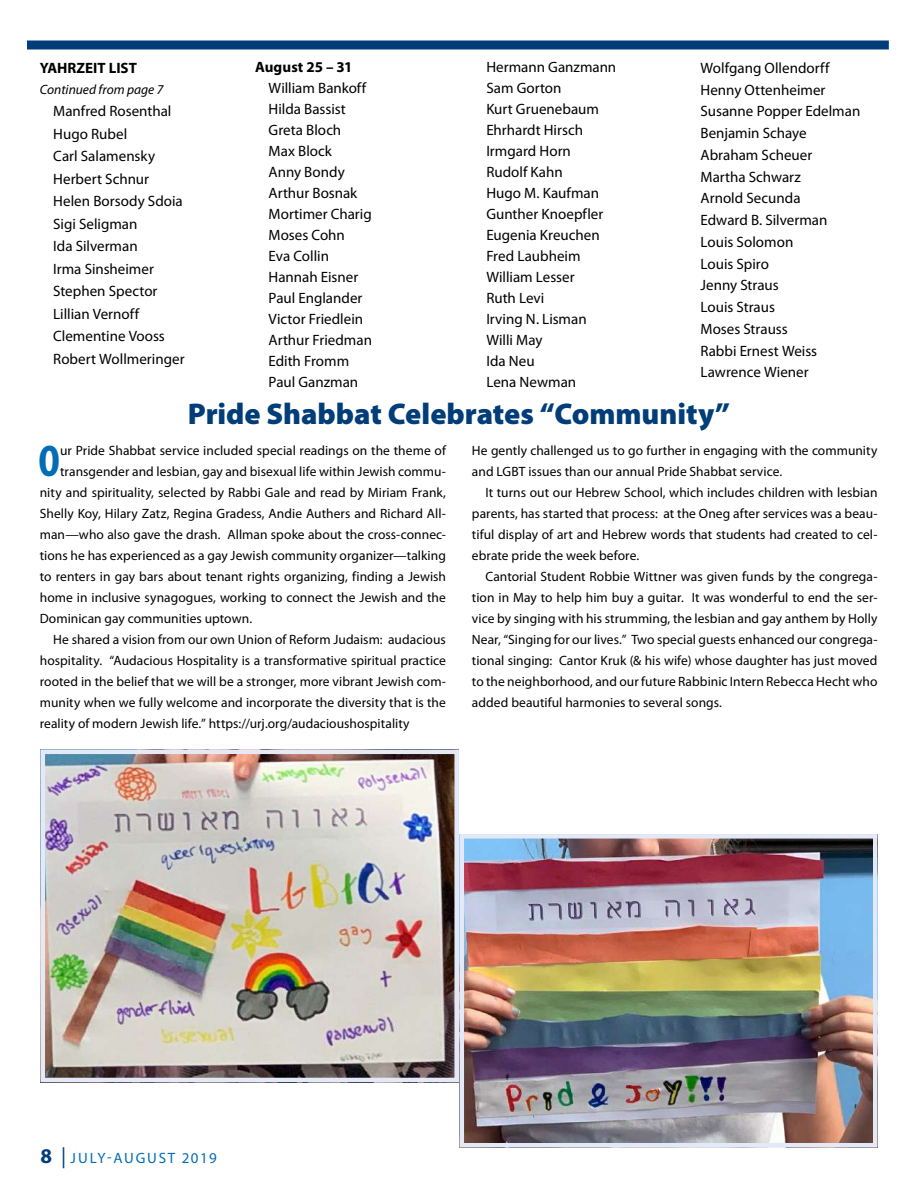
<style>
.page{position:relative;width:918px;height:1188px;background:#fff}
.page>*{position:absolute;margin:0;border:0;box-sizing:border-box;transform-origin:0 0}
.t1{font:700 condensed 44.7px "Myriad Pro";color:#036cb6}
.t2{font:900 30px "Myriad Pro";color:#003d79}
.t3{font:15px/21px "Myriad Pro";color:#000}
.t4{font:700 15px "Myriad Pro";color:#000}
.t5{font:15px "Myriad Pro";color:#036cb6}
.t6{font:13.5px/21px "Myriad Pro";letter-spacing:.005em;color:#000;text-align:justify}
.t7{font:italic 13.5px "Myriad Pro";color:#000}
.s1{font-weight:700;font-size:21px;color:#003d79}
.s2{font-size:21px;color:#003d79}
.s3{font-size:14.7px}
</style>
<div class="page">
<div style="left:27px;top:40px;width:862px;height:10px;background:#003d79"></div>
<img style="left:46px;top:756px;width:407px;height:320px">
<div style="left:40px;top:750px;width:419px;height:332px;border:5px solid #e3e9f6"></div>
<img style="left:465px;top:839px;width:408px;height:304px">
<div style="left:460px;top:834px;width:418px;height:314px;border:4px solid #e3e9f6"></div>
<p class="t4" style="left:40px;top:58px;width:99px">YAHRZEIT LIST</p>
<p class="t7" style="left:40px;top:81px;width:125px">Continued from page 7</p>
<p class="t3" style="left:53px;top:100px;width:133px;line-height:22.5px">Manfred Rosenthal<br>Hugo Rubel<br>Carl Salamensky<br>Herbert Schnur<br>Helen Borsody Sdoia<br>Sigi Seligman<br>Ida Silverman<br>Irma Sinsheimer<br>Stephen Spector<br>Lillian Vernoff<br>Clementine Vooss<br>Robert Wollmeringer</p>
<p class="t4" style="left:255px;top:57px;width:99px">August 25 – 31</p>
<p class="t3" style="left:269px;top:77px;width:105px">William Bankoff<br>Hilda Bassist<br>Greta Bloch<br>Max Block<br>Anny Bondy<br>Arthur Bosnak<br>Mortimer Charig<br>Moses Cohn<br>Eva Collin<br>Hannah Eisner<br>Paul Englander<br>Victor Friedlein<br>Arthur Friedman<br>Edith Fromm<br>Paul Ganzman</p>
<p class="t3" style="left:486px;top:57px;width:131px">Hermann Ganzmann<br>Sam Gorton<br>Kurt Gruenebaum<br>Ehrhardt Hirsch<br>Irmgard Horn<br>Rudolf Kahn<br>Hugo M. Kaufman<br>Gunther Knoepfler<br>Eugenia Kreuchen<br>Fred Laubheim<br>William Lesser<br>Ruth Levi<br>Irving N. Lisman<br>Willi May<br>Ida Neu<br>Lena Newman</p>
<p class="t3" style="left:701px;top:57px;width:161px;line-height:21.8px">Wolfgang Ollendorff<br>Henny Ottenheimer<br>Susanne Popper Edelman<br>Benjamin Schaye<br>Abraham Scheuer<br>Martha Schwarz<br>Arnold Secunda<br>Edward B. Silverman<br>Louis Solomon<br>Louis Spiro<br>Jenny Straus<br>Louis Straus<br>Moses Strauss<br>Rabbi Ernest Weiss<br>Lawrence Wiener</p>
<h2 class="t2" style="left:188px;top:397px;width:544px">Pride Shabbat Celebrates “Community”</h2>
<h1 class="t1" style="left:39px;top:433px;width:23px">O</h1>
<p class="t6" style="left:60px;top:440px;width:387px">ur Pride Shabbat service included special readings on the theme of</p>
<p class="t6" style="left:60px;top:461px;width:387px">transgender and lesbian, gay and bisexual life within Jewish commu-</p>
<p class="t6" style="left:40px;top:482px;width:408px">nity and spirituality, selected by Rabbi Gale and read by Miriam Frank,</p>
<p class="t6" style="left:40px;top:503px;width:408px">Shelly Koy, Hilary Zatz, Regina Gradess, Andie Authers and Richard All-</p>
<p class="t6" style="left:40px;top:524px;width:408px">man—who also gave the drash. Allman spoke about the cross-connec-</p>
<p class="t6" style="left:40px;top:545px;width:408px">tions he has experienced as a gay Jewish community organizer—talking</p>
<p class="t6" style="left:40px;top:566px;width:408px">to renters in gay bars about tenant rights organizing, finding a Jewish</p>
<p class="t6" style="left:40px;top:587px;width:408px">home in inclusive synagogues, working to connect the Jewish and the</p>
<p class="t6" style="left:40px;top:608px;width:214px">Dominican gay communities uptown.</p>
<p class="t6" style="left:53px;top:629px;width:394px">He shared a vision from our own Union of Reform Judaism: audacious</p>
<p class="t6" style="left:40px;top:650px;width:408px">hospitality. “Audacious Hospitality is a transformative spiritual practice</p>
<p class="t6" style="left:40px;top:671px;width:408px">rooted in the belief that we will be a stronger, more vibrant Jewish com-</p>
<p class="t6" style="left:40px;top:692px;width:408px">munity when we fully welcome and incorporate the diversity that is the</p>
<p class="t6" style="left:40px;top:713px;width:371px">reality of modern Jewish life.” https://urj.org/audacioushospitality</p>
<p class="t6" style="left:472px;top:440px;width:407px">He gently challenged us to go further in engaging with the community and LGBT issues than our annual Pride Shabbat service.</p>
<p class="t6" style="left:472px;top:482px;width:407px;text-indent:14px">It turns out our Hebrew School, which includes children with lesbian parents, has started that process: at the Oneg after services was a beau&shy;tiful display of art and Hebrew words that students had created to cel&shy;ebrate pride the week before.</p>
<p class="t6" style="left:472px;top:566px;width:407px;text-indent:14px">Cantorial Student Robbie Wittner was given funds by the congrega&shy;tion in May to help him buy a guitar. It was wonderful to end the ser&shy;vice by singing with his strumming, the lesbian and gay anthem by Holly Near, “Singing for our lives.” Two special guests enhanced our congrega&shy;tional singing: Cantor Kruk (&amp; his wife) whose daughter has just moved to the neighborhood, and our future Rabbinic Intern Rebecca Hecht who added beautiful harmonies to several songs.</p>
<p class="t5" style="left:40px;top:1149px;width:48px"><span class="s1">8</span> <span class="s2">|</span> <span class="s3">j</span>uly</p>
<p class="t5" style="left:107px;top:1149px;width:18px">-august</p>
<p class="t5" style="left:182px;top:1149px;width:37px">2019</p>
</div>
